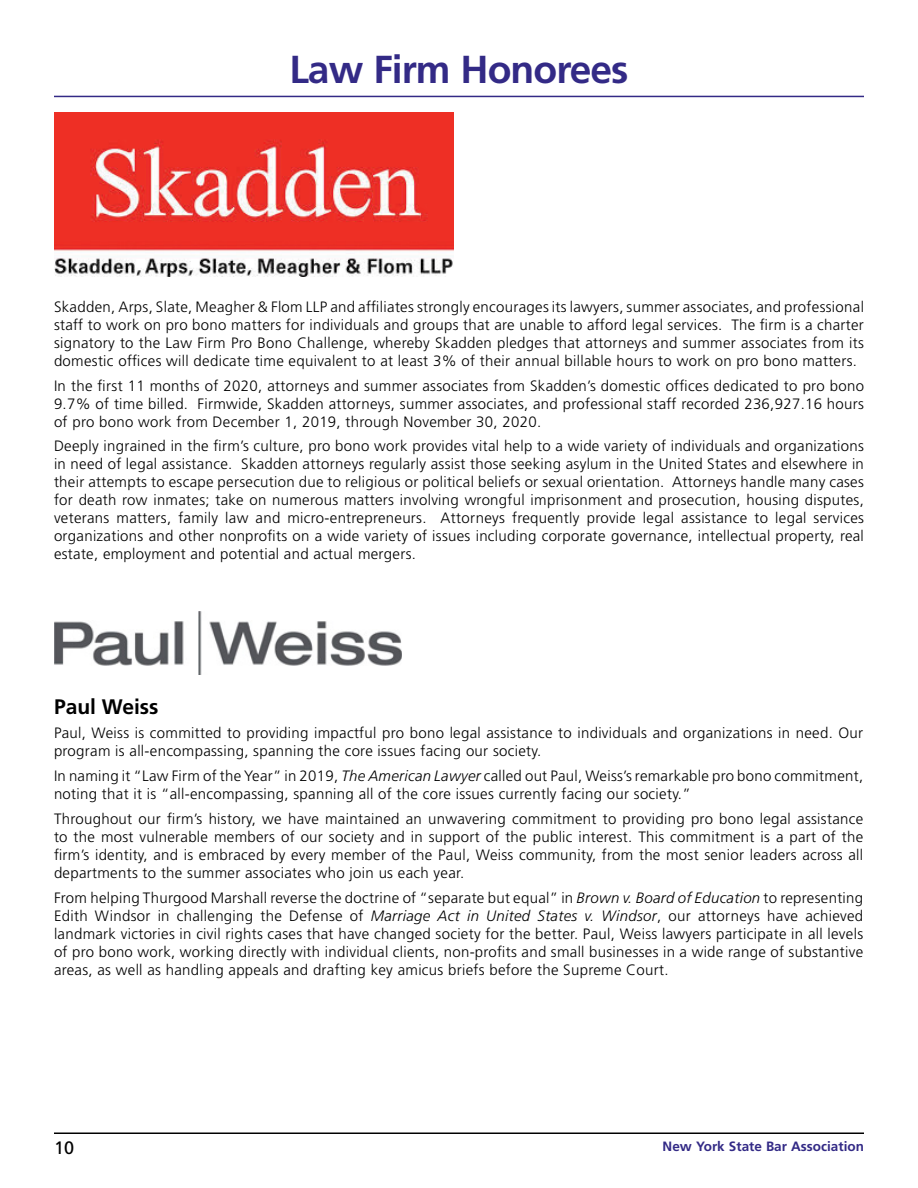
<style>
.page{position:relative;width:918px;height:1188px;background:#fff}
.page>*{position:absolute;margin:0;border:0;box-sizing:border-box;transform-origin:0 0}
.t1{font:700 39px "Frutiger";letter-spacing:-.025em;color:#332a86}
.t2{font:700 21px "Frutiger";color:#000}
.t3{font:18px "Frutiger";color:#000}
.t4{font:300 15px/18px "Frutiger";letter-spacing:.02em;color:#000;text-align:justify}
.t5{font:700 13.5px "Frutiger";color:#332a86}
.s1{font-style:italic}
</style>
<div class="page">
<hr style="left:54px;top:1132px;width:810px;height:2px;background:#000">
<img style="left:54px;top:113px;width:399px;height:163px">
<hr style="left:54px;top:96px;width:810px;height:1px;background:#332a86">
<img style="left:55px;top:612px;width:346px;height:62px">
<h1 class="t1" style="left:289px;top:47px;width:341px">Law Firm Honorees</h1>
<p class="t4" style="left:54px;top:298px;width:812px">Skadden, Arps, Slate, Meagher &amp; Flom LLP and affiliates strongly encourages its lawyers, summer associates, and professional staff to work on pro bono matters for individuals and groups that are unable to afford legal services. The firm is a charter signatory to the Law Firm Pro Bono Challenge, whereby Skadden pledges that attorneys and summer associates from its domestic offices will dedicate time equivalent to at least 3% of their annual billable hours to work on pro bono matters.</p>
<p class="t4" style="left:54px;top:377px;width:812px">In the first 11 months of 2020, attorneys and summer associates from Skadden’s domestic offices dedicated to pro bono 9.7% of time billed. Firmwide, Skadden attorneys, summer associates, and professional staff recorded 236,927.16 hours of pro bono work from December 1, 2019, through November 30, 2020.</p>
<p class="t4" style="left:54px;top:437px;width:812px">Deeply ingrained in the firm’s culture, pro bono work provides vital help to a wide variety of individuals and organizations in need of legal assistance. Skadden attorneys regularly assist those seeking asylum in the United States and elsewhere in their attempts to escape persecution due to religious or political beliefs or sexual orientation. Attorneys handle many cases for death row inmates; take on numerous matters involving wrongful imprisonment and prosecution, housing disputes, veterans matters, family law and micro-entrepreneurs. Attorneys frequently provide legal assistance to legal services organizations and other nonprofits on a wide variety of issues including corporate governance, intellectual property, real estate, employment and potential and actual mergers.</p>
<h2 class="t2" style="left:54px;top:694px;width:106px">Paul Weiss</h2>
<p class="t4" style="left:54px;top:724px;width:811px">Paul, Weiss is committed to providing impactful pro bono legal assistance to individuals and organizations in need. Our program is all-encompassing, spanning the core issues facing our society.</p>
<p class="t4" style="left:54px;top:767px;width:811px">In naming it “Law Firm of the Year” in 2019, <span class="s1">The American Lawyer</span> called out Paul, Weiss’s remarkable pro bono commitment, noting that it is “all-encompassing, spanning all of the core issues currently facing our society.”</p>
<p class="t4" style="left:54px;top:810px;width:811px">Throughout our firm’s history, we have maintained an unwavering commitment to providing pro bono legal assistance to the most vulnerable members of our society and in support of the public interest. This commitment is a part of the firm’s identity, and is embraced by every member of the Paul, Weiss community, from the most senior leaders across all departments to the summer associates who join us each year.</p>
<p class="t4" style="left:54px;top:889px;width:811px">From helping Thurgood Marshall reverse the doctrine of “separate but equal” in <span class="s1">Brown v. Board of Education</span> to representing Edith Windsor in challenging the Defense of <span class="s1">Marriage Act in United States v. Windsor</span>, our attorneys have achieved landmark victories in civil rights cases that have changed society for the better. Paul, Weiss lawyers participate in all levels of pro bono work, working directly with individual clients, non-profits and small businesses in a wide range of substantive areas, as well as handling appeals and drafting key amicus briefs before the Supreme Court.</p>
<p class="t3" style="left:54px;top:1137px;width:22px">10</p>
<p class="t5" style="left:663px;top:1139px;width:203px">New York State Bar Association</p>
</div>
